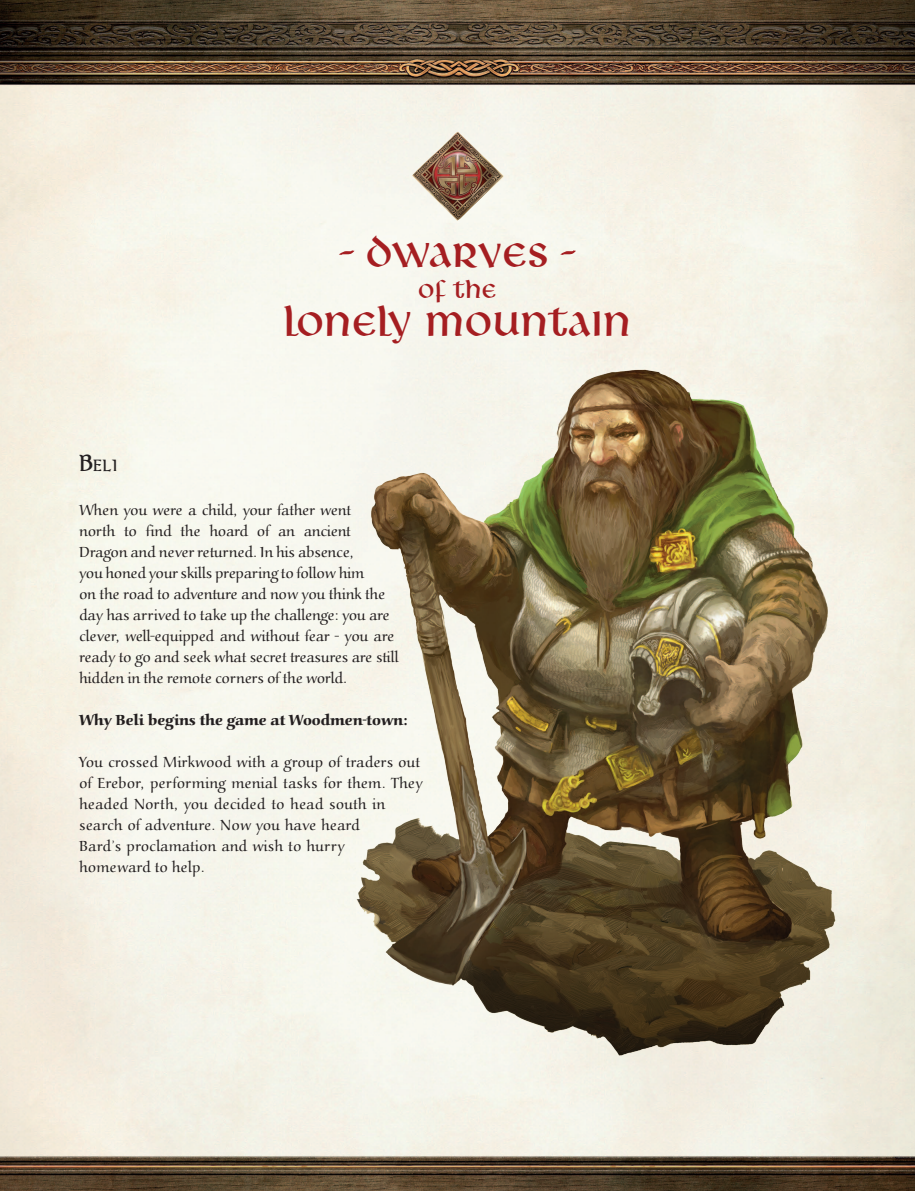
<style>
.page{position:relative;width:915px;height:1191px;background:#fff}
.page>*{position:absolute;margin:0;border:0;box-sizing:border-box;transform-origin:0 0}
.t1{font:48px "Libra BT";color:#a51e21}
.t2{font:28.5px "Libra BT";color:#a51e21}
.t3{font:18.9px "aaaor";color:#231f20}
.t4{font:300 15px/21px "Alois";letter-spacing:-.02em;color:#231f20}
.t5{font:300 15px/21px "Alois";color:#231f20}
.t6{font:800 15px "Alois";color:#231f20}
.s1{font-family:"Ardagh";font-size:39px}
.s2{font-size:27px}
</style>
<div class="page">
<img style="left:0;top:0;width:914px;height:1191px">
<img style="left:412px;top:132px;width:92px;height:89px">
<img style="left:356px;top:353px;width:507px;height:720px">
<h1 class="t1" style="left:339px;top:228px;width:239px"><span class="s1">-</span>Dwarves <span class="s1">-</span></h1>
<h2 class="t2" style="left:418px;top:275px;width:80px">of the</h2>
<h1 class="t1" style="left:283px;top:297px;width:349px">Lonely Mountain</h1>
<p class="t3" style="left:79px;top:456px;width:39px"><span class="s2">B</span>eli</p>
<p class="t4" style="left:79px;top:500px;width:321px">When you were a child, your father went<br>north to find the hoard of an ancient Dragon and never returned. In his absence,<br>you honed your skills preparing to follow him<br>on the road to adventure and now you think the day has arrived to take up the challenge: you are clever, well-equipped and without fear - you are ready to go and seek what secret treasures are still hidden in the remote corners of the world.</p>
<p class="t6" style="left:79px;top:710px;width:331px">Why Beli begins the game at Woodmen-town:</p>
<p class="t5" style="left:79px;top:752px;width:345px">You crossed Mirkwood with a group of traders out of Erebor, performing menial tasks for them. They headed North, you decided to head south in search of adventure. Now you have heard<br>Bard’s proclamation and wish to hurry<br>homeward to help.</p>
</div>
